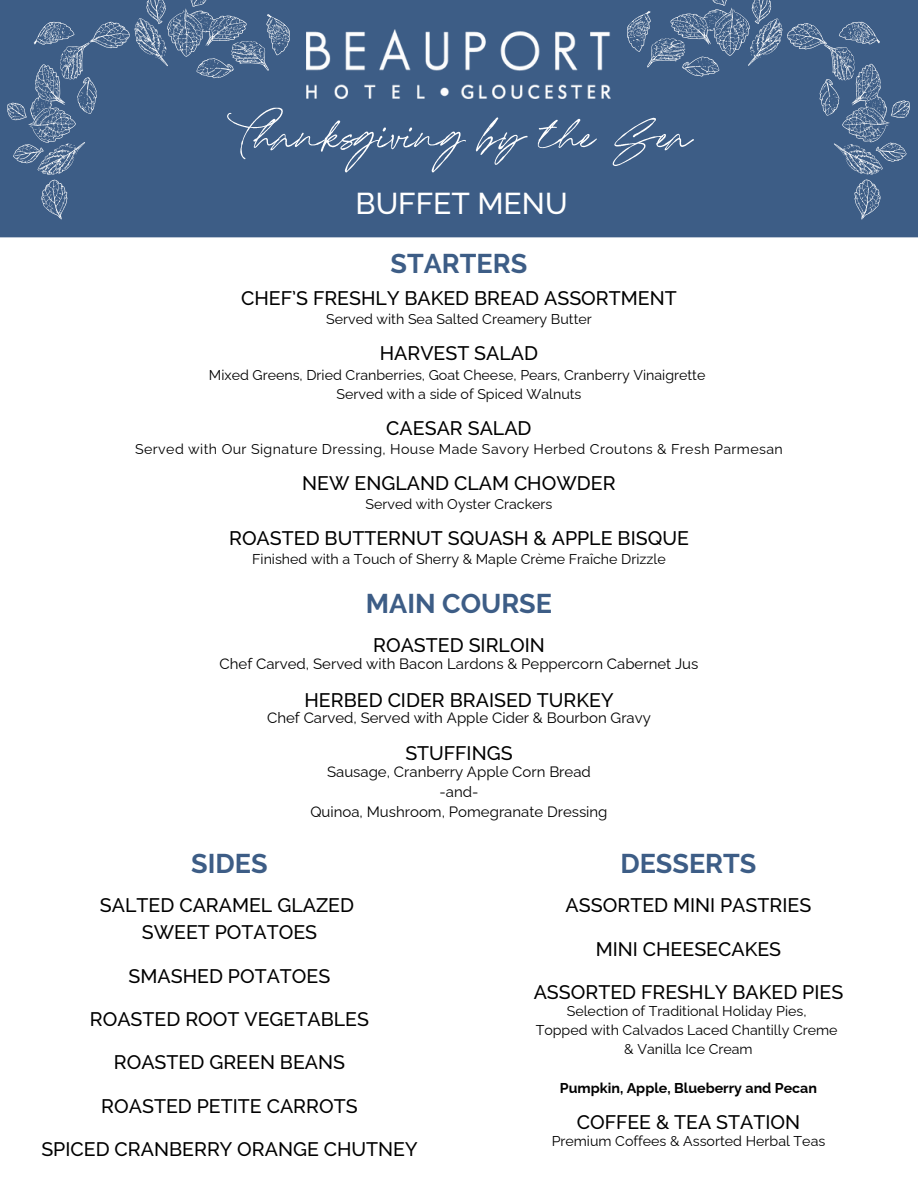
<style>
.page{position:relative;width:918px;height:1188px;background:#fff}
.page>*{position:absolute;margin:0;border:0;box-sizing:border-box;transform-origin:0 0}
.t1{font:61.5px "Nice Memory";color:#fff}
.t2{font:500 30px "Raleway";color:#fff}
.t3{font:700 27px "Raleway";color:#3d5d86}
.t4{font:500 19.5px "Raleway";color:#000}
.t5{font:15px "Raleway";color:#000}
.t6{font:14.25px "Raleway";color:#000}
.t7{font:14.25px "Raleway";letter-spacing:.03em;color:#000}
.t8{font:700 14.25px "Raleway";color:#000}
</style>
<div class="page">
<div style="left:0;top:0;width:918px;height:237px;background:#3d5d86"></div>
<img style="left:307px;top:30px;width:304px;height:69px">
<svg style="left:0;top:0;width:300px;height:222px;background:#45648b"></svg>
<svg style="left:617px;top:0;width:301px;height:222px;background:#45648b"></svg>
<p class="t1" style="left:225px;top:93px;width:469px">Thanksgiving by the Sea</p>
<p class="t2" style="left:356px;top:186px;width:214px">BUFFET MENU</p>
<p class="t3" style="left:391px;top:248px;width:138px">STARTERS</p>
<p class="t4" style="left:241px;top:287px;width:437px">CHEF’S FRESHLY BAKED BREAD ASSORTMENT</p>
<p class="t6" style="left:326px;top:311px;width:267px">Served with Sea Salted Creamery Butter</p>
<p class="t4" style="left:380px;top:342px;width:160px">HARVEST SALAD</p>
<p class="t6" style="left:209px;top:366px;width:498px">Mixed Greens, Dried Cranberries, Goat Cheese, Pears, Cranberry Vinaigrette</p>
<p class="t6" style="left:337px;top:385px;width:246px">Served with a side of Spiced Walnuts</p>
<p class="t4" style="left:386px;top:416px;width:147px">CAESAR SALAD</p>
<p class="t7" style="left:135px;top:441px;width:649px">Served with Our Signature Dressing, House Made Savory Herbed Croutons &amp; Fresh Parmesan</p>
<p class="t4" style="left:302px;top:472px;width:315px">NEW ENGLAND CLAM CHOWDER</p>
<p class="t6" style="left:366px;top:496px;width:188px">Served with Oyster Crackers</p>
<p class="t4" style="left:229px;top:527px;width:461px">ROASTED BUTTERNUT SQUASH &amp; APPLE BISQUE</p>
<p class="t6" style="left:252px;top:551px;width:415px">Finished with a Touch of Sherry &amp; Maple Crème Fraîche Drizzle</p>
<p class="t3" style="left:366px;top:587px;width:188px">MAIN COURSE</p>
<p class="t4" style="left:373px;top:634px;width:173px">ROASTED SIRLOIN</p>
<p class="t5" style="left:220px;top:655px;width:480px">Chef Carved, Served with Bacon Lardons &amp; Peppercorn Cabernet Jus</p>
<p class="t4" style="left:305px;top:688px;width:310px">HERBED CIDER BRAISED TURKEY</p>
<p class="t5" style="left:267px;top:709px;width:385px">Chef Carved, Served with Apple Cider &amp; Bourbon Gravy</p>
<p class="t4" style="left:405px;top:742px;width:109px">STUFFINGS</p>
<p class="t5" style="left:327px;top:763px;width:265px">Sausage, Cranberry Apple Corn Bread</p>
<p class="t5" style="left:440px;top:783px;width:40px">-and-</p>
<p class="t5" style="left:310px;top:803px;width:299px">Quinoa, Mushroom, Pomegranate Dressing</p>
<p class="t3" style="left:191px;top:847px;width:78px">SIDES</p>
<p class="t3" style="left:620px;top:848px;width:138px">DESSERTS</p>
<p class="t4" style="left:100px;top:894px;width:256px">SALTED CARAMEL GLAZED</p>
<p class="t4" style="left:142px;top:921px;width:177px">SWEET POTATOES</p>
<p class="t4" style="left:129px;top:964px;width:203px">SMASHED POTATOES</p>
<p class="t4" style="left:90px;top:1008px;width:281px">ROASTED ROOT VEGETABLES</p>
<p class="t4" style="left:114px;top:1051px;width:233px">ROASTED GREEN BEANS</p>
<p class="t4" style="left:101px;top:1094px;width:258px">ROASTED PETITE CARROTS</p>
<p class="t4" style="left:41px;top:1138px;width:378px">SPICED CRANBERRY ORANGE CHUTNEY</p>
<p class="t4" style="left:566px;top:894px;width:247px">ASSORTED MINI PASTRIES</p>
<p class="t4" style="left:596px;top:937px;width:187px">MINI CHEESECAKES</p>
<p class="t4" style="left:534px;top:981px;width:311px">ASSORTED FRESHLY BAKED PIES</p>
<p class="t6" style="left:567px;top:1003px;width:241px">Selection of Traditional Holiday Pies,</p>
<p class="t6" style="left:536px;top:1022px;width:303px">Topped with Calvados Laced Chantilly Creme</p>
<p class="t6" style="left:624px;top:1041px;width:130px">&amp; Vanilla Ice Cream</p>
<p class="t8" style="left:560px;top:1079px;width:259px">Pumpkin, Apple, Blueberry and Pecan</p>
<p class="t4" style="left:577px;top:1110px;width:225px">COFFEE &amp; TEA STATION</p>
<p class="t6" style="left:552px;top:1132px;width:275px">Premium Coffees &amp; Assorted Herbal Teas</p>
</div>
